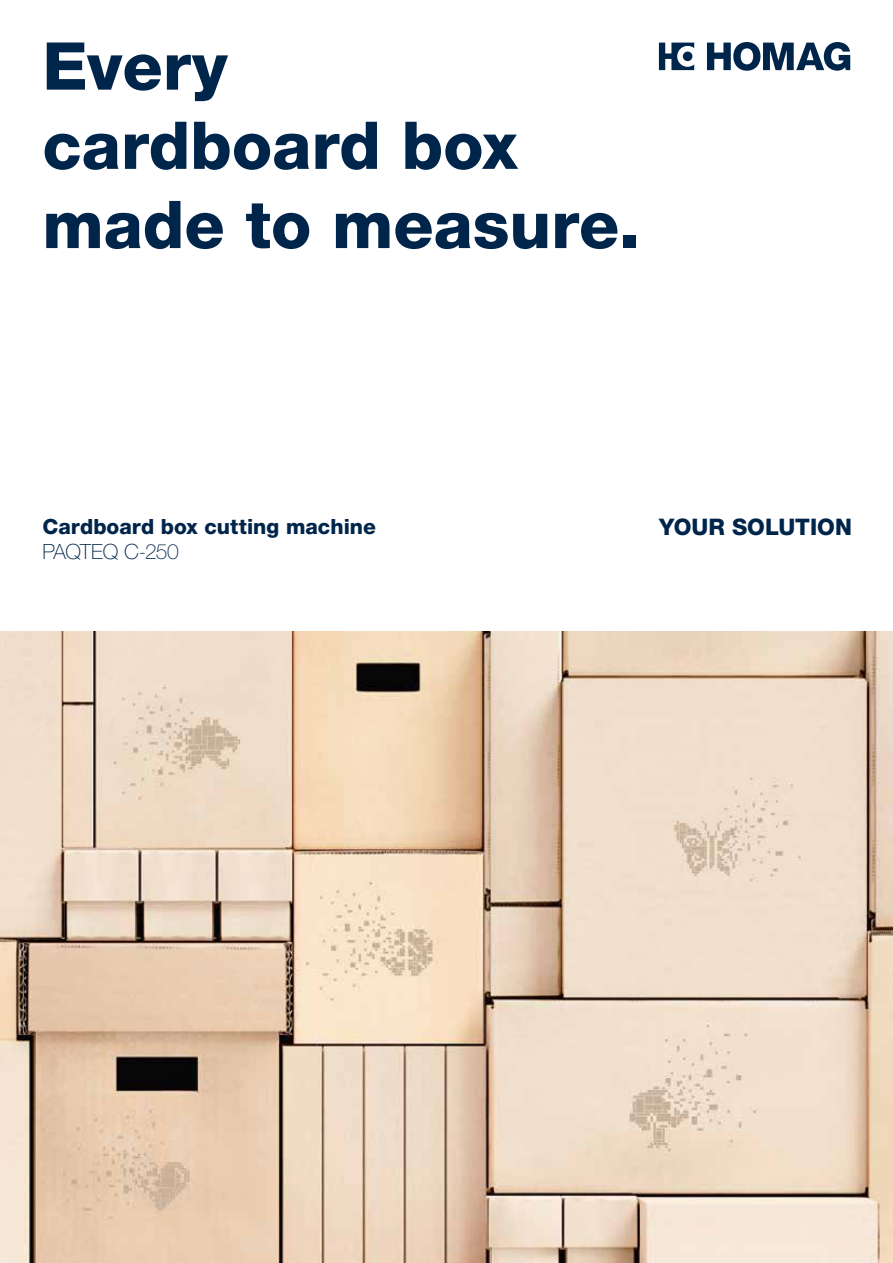
<style>
.page{position:relative;width:893px;height:1263px;background:#fff}
.page>*{position:absolute;margin:0;border:0;box-sizing:border-box;transform-origin:0 0}
.t1{font:800 66px/79.2px "Helvetica Neue LTW1 G";color:#00254b}
.t2{font:800 22.8px "Helvetica Neue LTW1 G";color:#00254b}
.t3{font:800 21px "Helvetica Neue LTW1 G";color:#00254b}
.t4{font:100 21px "Helvetica Neue LTW1 G";letter-spacing:-.03em;color:#00254b}
</style>
<div class="page">
<img style="left:0;top:631px;width:893px;height:632px">
<svg style="left:707px;top:42px;width:143px;height:29px"></svg>
<svg style="left:659px;top:43px;width:35px;height:27px"></svg>
<p class="t1" style="left:43px;top:27px;width:599px">Every<br>cardboard box made to measure.</p>
<p class="t3" style="left:43px;top:514px;width:335px">Cardboard box cutting machine</p>
<p class="t4" style="left:43px;top:539px;width:138px">PAQTEQ C-250</p>
<p class="t2" style="left:659px;top:513px;width:194px">YOUR SOLUTION</p>
</div>
